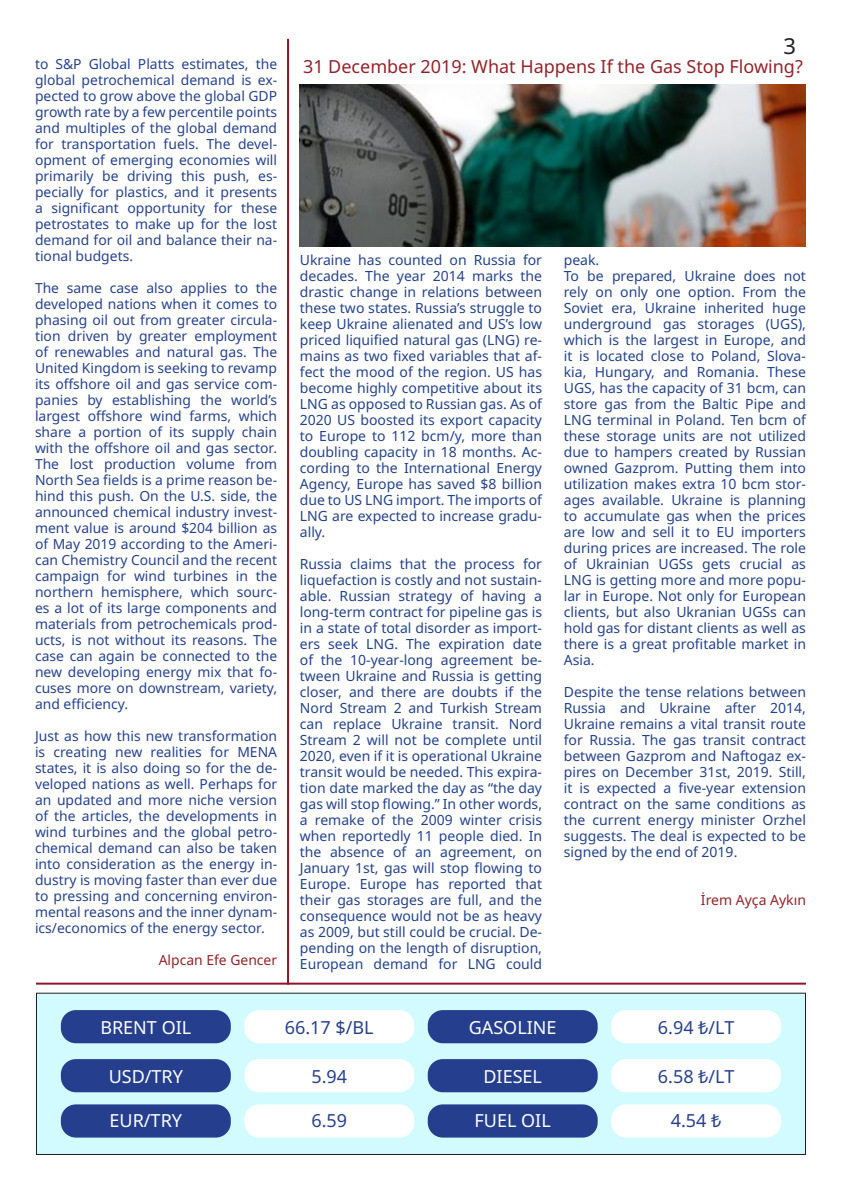
<style>
.page{position:relative;width:842px;height:1191px;background:#fff}
.page>*{position:absolute;margin:0;border:0;box-sizing:border-box;transform-origin:0 0}
.t1{font:22px "Noto Sans";color:#231f20}
.t2{font:18px "Noto Sans";color:#93222a}
.t3{font:18px "Noto Sans";color:#fff}
.t4{font:18px "Noto Sans";color:#27408e}
.t5{font:18px "Noto Sans";color:#26428e}
.t6{font:14px/16px "Noto Sans";color:#24428c;text-align:justify}
.t7{font:14px "Noto Sans";color:#952329}
.t8{font:13.9px/16px "Noto Sans";color:#26428e;text-align:justify}
.t9{font:13.9px "Noto Sans";color:#952329}
</style>
<div class="page">
<hr style="left:36px;top:982px;width:770px;height:2px;background:#8e1727">
<div style="left:36px;top:993px;width:769px;height:161px;background:#d2fbff"></div>
<div style="left:36px;top:992px;width:770px;height:163px;border:1px solid #231f20"></div>
<div style="left:61px;top:1010px;width:170px;height:33px;background:#253f8e;border-radius:15px"></div>
<div style="left:244px;top:1010px;width:170px;height:33px;background:#fff;border-radius:15px"></div>
<div style="left:428px;top:1010px;width:170px;height:33px;background:#253f8e;border-radius:15px"></div>
<div style="left:611px;top:1010px;width:170px;height:33px;background:#fff;border-radius:15px"></div>
<div style="left:61px;top:1059px;width:170px;height:33px;background:#253f8e;border-radius:15px"></div>
<div style="left:244px;top:1059px;width:170px;height:33px;background:#fff;border-radius:15px"></div>
<div style="left:428px;top:1059px;width:170px;height:33px;background:#253f8e;border-radius:15px"></div>
<div style="left:611px;top:1059px;width:170px;height:33px;background:#fff;border-radius:15px"></div>
<div style="left:61px;top:1104px;width:170px;height:33px;background:#253f8e;border-radius:15px"></div>
<div style="left:244px;top:1104px;width:170px;height:33px;background:#fff;border-radius:15px"></div>
<div style="left:428px;top:1104px;width:170px;height:33px;background:#253f8e;border-radius:15px"></div>
<div style="left:611px;top:1104px;width:170px;height:33px;background:#fff;border-radius:15px"></div>
<hr style="left:287px;top:39px;width:2px;height:945px;background:#8e1727">
<img style="left:300px;top:84px;width:506px;height:162px">
<p class="t8" style="left:35px;top:56px;width:244px">to S&amp;P Global Platts estimates, the global petrochemical demand is ex&shy;pected to grow above the global GDP growth rate by a few percentile points and multiples of the global demand for transportation fuels. The devel&shy;opment of emerging economies will primarily be driving this push, es&shy;pecially for plastics, and it presents a significant opportunity for these petrostates to make up for the lost demand for oil and balance their na&shy;tional budgets.</p>
<p class="t8" style="left:35px;top:280px;width:244px">The same case also applies to the developed nations when it comes to phasing oil out from greater circula&shy;tion driven by greater employment of renewables and natural gas. The United Kingdom is seeking to revamp its offshore oil and gas service com&shy;panies by establishing the world’s largest offshore wind farms, which share a portion of its supply chain with the offshore oil and gas sector.<br>The lost production volume from North Sea fields is a prime reason be&shy;hind this push. On the U.S. side, the announced chemical industry invest&shy;ment value is around $204 billion as of May 2019 according to the Ameri&shy;can Chemistry Council and the recent campaign for wind turbines in the northern hemisphere, which sourc&shy;es a lot of its large components and materials from petrochemicals prod&shy;ucts, is not without its reasons. The case can again be connected to the new developing energy mix that fo&shy;cuses more on downstream, variety, and efficiency.</p>
<p class="t8" style="left:35px;top:728px;width:244px">Just as how this new transformation is creating new realities for MENA states, it is also doing so for the de&shy;veloped nations as well. Perhaps for an updated and more niche version of the articles, the developments in wind turbines and the global petro&shy;chemical demand can also be taken into consideration as the energy in&shy;dustry is moving faster than ever due to pressing and concerning environ&shy;mental reasons and the inner dynam&shy;ics/economics of the energy sector.</p>
<p class="t9" style="left:159px;top:950px;width:120px">Alpcan Efe Gencer</p>
<p class="t1" style="left:784px;top:30px;width:14px">3</p>
<p class="t2" style="left:303px;top:54px;width:501px">31 December 2019: What Happens If the Gas Stop Flowing?</p>
<p class="t6" style="left:300px;top:252px;width:244px">Ukraine has counted on Russia for decades. The year 2014 marks the drastic change in relations between these two states. Russia’s struggle to keep Ukraine alienated and US’s low priced liquified natural gas (LNG) re&shy;mains as two fixed variables that af&shy;fect the mood of the region. US has become highly competitive about its LNG as opposed to Russian gas. As of 2020 US boosted its export capacity to Europe to 112 bcm/y, more than doubling capacity in 18 months. Ac&shy;cording to the International Energy Agency, Europe has saved $8 billion due to US LNG import. The imports of LNG are expected to increase gradu&shy;ally.</p>
<p class="t6" style="left:300px;top:556px;width:244px">Russia claims that the process for liquefaction is costly and not sustain&shy;able. Russian strategy of having a long-term contract for pipeline gas is in a state of total disorder as import&shy;ers seek LNG. The expiration date of the 10-year-long agreement be&shy;tween Ukraine and Russia is getting closer, and there are doubts if the Nord Stream 2 and Turkish Stream can replace Ukraine transit. Nord Stream 2 will not be complete until 2020, even if it is operational Ukraine transit would be needed. This expira&shy;tion date marked the day as “the day gas will stop flowing.” In other words, a remake of the 2009 winter crisis when reportedly 11 people died. In the absence of an agreement, on January 1st, gas will stop flowing to Europe. Europe has reported that their gas storages are full, and the consequence would not be as heavy as 2009, but still could be crucial. De&shy;pending on the length of disruption, European demand for LNG could</p>
<p class="t6" style="left:564px;top:252px;width:37px">peak.</p>
<p class="t6" style="left:564px;top:268px;width:244px">To be prepared, Ukraine does not rely on only one option. From the Soviet era, Ukraine inherited huge underground gas storages (UGS), which is the largest in Europe, and it is located close to Poland, Slova&shy;kia, Hungary, and Romania. These UGS, has the capacity of 31 bcm, can store gas from the Baltic Pipe and LNG terminal in Poland. Ten bcm of these storage units are not utilized due to hampers created by Russian owned Gazprom. Putting them into utilization makes extra 10 bcm stor&shy;ages available. Ukraine is planning to accumulate gas when the prices are low and sell it to EU importers during prices are increased. The role of Ukrainian UGSs gets crucial as LNG is getting more and more popu&shy;lar in Europe. Not only for European clients, but also Ukranian UGSs can hold gas for distant clients as well as there is a great profitable market in Asia.</p>
<p class="t6" style="left:564px;top:684px;width:244px">Despite the tense relations between Russia and Ukraine after 2014, Ukraine remains a vital transit route for Russia. The gas transit contract between Gazprom and Naftogaz ex&shy;pires on December 31st, 2019. Still, it is expected a five-year extension contract on the same conditions as the current energy minister Orzhel suggests. The deal is expected to be signed by the end of 2019.</p>
<p class="t7" style="left:701px;top:890px;width:106px">İrem Ayça Aykın</p>
<p class="t3" style="left:100px;top:1014px;width:92px">BRENT OIL</p>
<p class="t3" style="left:109px;top:1064px;width:76px">USD/TRY</p>
<p class="t3" style="left:110px;top:1108px;width:74px">EUR/TRY</p>
<p class="t4" style="left:285px;top:1014px;width:90px">66.17 $/BL</p>
<p class="t5" style="left:311px;top:1064px;width:37px">5.94</p>
<p class="t4" style="left:311px;top:1108px;width:37px">6.59</p>
<p class="t3" style="left:469px;top:1014px;width:89px">GASOLINE</p>
<p class="t3" style="left:483px;top:1064px;width:60px">DIESEL</p>
<p class="t3" style="left:475px;top:1108px;width:78px">FUEL OIL</p>
<p class="t4" style="left:658px;top:1014px;width:78px">6.94 ₺/LT</p>
<p class="t4" style="left:658px;top:1064px;width:78px">6.58 ₺/LT</p>
<p class="t4" style="left:671px;top:1108px;width:52px">4.54 ₺</p>
</div>
